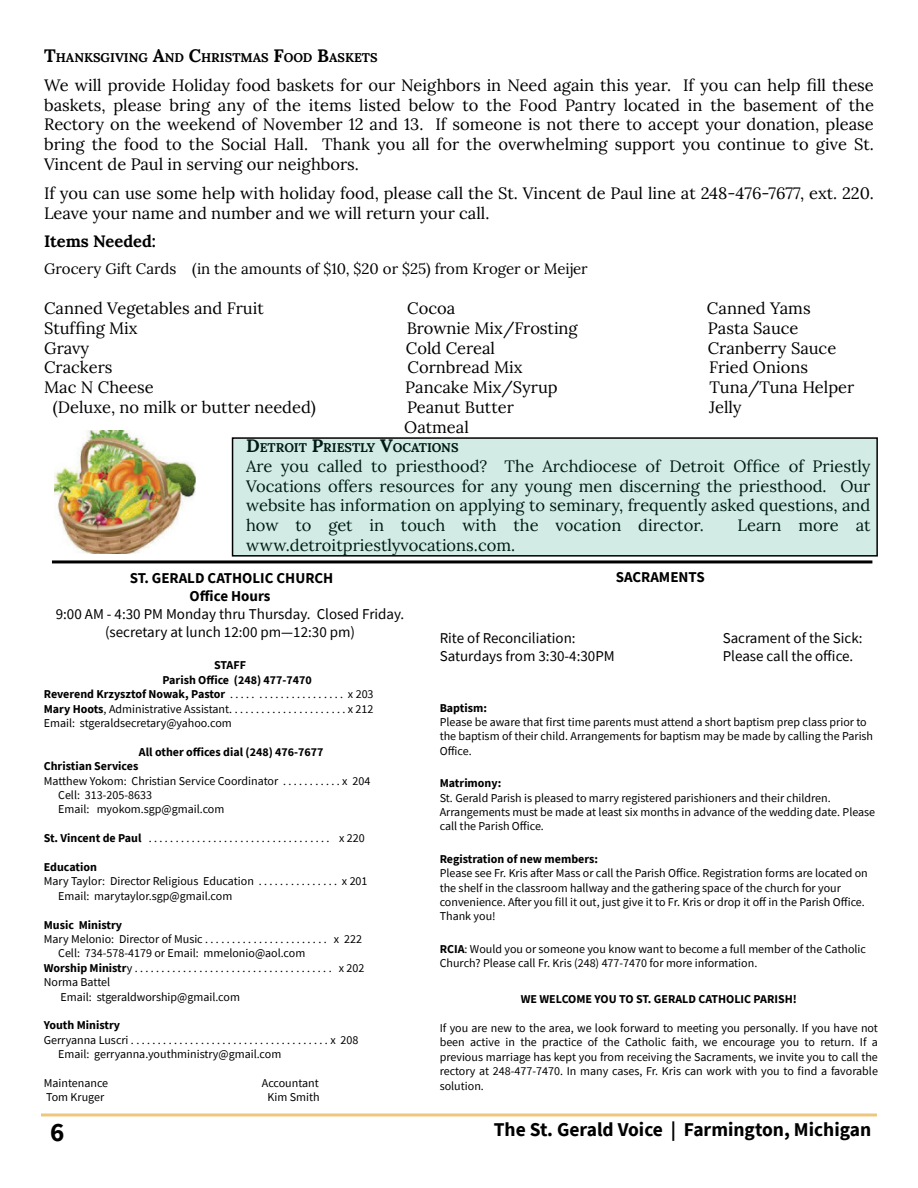
<style>
.page{position:relative;width:918px;height:1188px;background:#fff}
.page>*{position:absolute;margin:0;border:0;box-sizing:border-box;transform-origin:0 0}
.Page_Numbers{font:700 27px "Brcmxr Source Sans Pro";color:#000}
.Page_Footer_-_Evens{font:700 19.5px "Brcmxr Source Sans Pro";color:#000}
.Body_Copy{font:16.5px/19.8px "Snddmf Lora";color:#000;text-align:justify}
.Body_Copy-2{font:16.5px/19.8px "Whgnrk Lora";color:#000}
.Body_Copy-3{font:700 16.5px "Lora";color:#000}
.Body_Copy-4{font:15px "Synflf Source Sans Pro";color:#000}
.Body_Copy-5{font:15px "Snddmf Lora";color:#000}
.Body_Copy-6{font:15px "Ybpwfm Source Sans Pro";color:#000}
.Body_Copy-7{font:700 15px "Brcmxr Source Sans Pro";color:#000}
.Body_Copy-8{font:700 15px "Pybyqn Source Sans Pro";color:#000}
.Body_Copy-9{font:700 12.6px "Nfrpln Lora";color:#000}
.Body_Copy-10{font:12px/14.4px "Synflf Source Sans Pro";color:#000}
.Body_Copy-11{font:12px/14.4px "Ybpwfm Source Sans Pro";color:#000}
.Body_Copy-12{font:700 12px "Pybyqn Source Sans Pro";color:#000}
.Body_Copy-13{font:700 12px "Brcmxr Source Sans Pro";color:#000}
.s1{font-size:18px}
.s2{font-family:"Whgnrk Lora"}
.s3{font-family:"Snddmf Lora"}
.s4{font-family:"Synflf Source Sans Pro";font-weight:400}
.s5{font-family:"Pybyqn Source Sans Pro";font-weight:700}
.s6{font-family:"Brcmxr Source Sans Pro";font-weight:700}
.s7{font-family:"Synflf Source Sans Pro"}
.s8{font-family:"Ybpwfm Source Sans Pro"}
</style>
<div class="page">
<hr style="left:41px;top:1113px;width:836px;height:3px;background:#eec67d">
<hr style="left:52px;top:560px;width:820px;height:3px;background:#000">
<img style="left:54px;top:430px;width:141px;height:124px">
<div style="left:233px;top:438px;width:644px;height:118px;background:#d2ece5"></div>
<div style="left:232px;top:437px;width:646px;height:120px;border:2px solid #000"></div>
<p class="Body_Copy-9" style="left:44px;top:48px;width:22px"><span class="s1">T</span>HAN</p>
<p class="Body_Copy-9" style="left:84px;top:48px;width:127px">KSGIVING <span class="s1">A</span>ND <span class="s1">C</span>HRISTMAS</p>
<p class="Body_Copy-9" style="left:273px;top:48px;width:21px"><span class="s1">F</span>OOD</p>
<p class="Body_Copy-9" style="left:317px;top:48px;width:46px"><span class="s1">B</span>AS KETS</p>
<p class="Body_Copy" style="left:44px;top:74px;width:831px"><span class="s2">We will provide Holiday food baskets for our Neighbors in Need again this year. If you can help fill these </span>baskets, please bring any of the items listed below to the Food Pantry located in the basement of the <span class="s2">Rectory on the weekend of November 12 and 13. If someone is not there to accept your donation, please </span>bring the food to the Social Hall. Thank you all for the overwhelming support you continue to give St.<br>Vincent de Paul in serving our neighbors.</p>
<p class="Body_Copy-2" style="left:44px;top:182px;width:831px">If you can use some help with holiday food, please call the St. Vincent de Paul line at 248-476-7677, ext. 220.<br><span class="s3">Leave your name and number and we will return your call.</span></p>
<p class="Body_Copy-3" style="left:44px;top:229px;width:113px">Items Needed:</p>
<p class="Body_Copy-5" style="left:44px;top:258px;width:545px">Grocery Gift Cards (in the amounts of $10, $20 or $25) from Kroger or Meijer</p>
<p class="Body_Copy" style="left:44px;top:297px;width:221px">Canned Vegetables and Fruit</p>
<p class="Body_Copy" style="left:407px;top:297px;width:50px">Cocoa</p>
<p class="Body_Copy" style="left:707px;top:297px;width:105px">Canned Yams</p>
<p class="Body_Copy-2" style="left:44px;top:317px;width:95px">Stuffing Mix</p>
<p class="Body_Copy-2" style="left:407px;top:317px;width:173px">Brownie Mix/Frosting</p>
<p class="Body_Copy-2" style="left:708px;top:317px;width:92px">Pasta Sauce</p>
<p class="Body_Copy" style="left:44px;top:337px;width:46px">Gravy</p>
<p class="Body_Copy" style="left:406px;top:337px;width:91px">Cold Cereal</p>
<p class="Body_Copy" style="left:708px;top:337px;width:130px">Cranberry Sauce</p>
<p class="Body_Copy-2" style="left:44px;top:357px;width:70px">Crackers</p>
<p class="Body_Copy-2" style="left:408px;top:357px;width:117px">Cornbread Mix</p>
<p class="Body_Copy-2" style="left:709px;top:357px;width:100px">Fried Onions</p>
<p class="Body_Copy-2" style="left:44px;top:376px;width:111px">Mac N Cheese</p>
<p class="Body_Copy-2" style="left:405px;top:376px;width:154px">Pancake Mix/Syrup</p>
<p class="Body_Copy-2" style="left:710px;top:376px;width:146px">Tuna/Tuna Helper</p>
<p class="Body_Copy-2" style="left:53px;top:396px;width:265px">(Deluxe, no milk or butter needed)</p>
<p class="Body_Copy-2" style="left:407px;top:396px;width:108px">Peanut Butter</p>
<p class="Body_Copy-2" style="left:709px;top:396px;width:34px">Jelly</p>
<p class="Body_Copy" style="left:404px;top:416px;width:66px">Oatmeal</p>
<p class="Body_Copy-9" style="left:246px;top:438px;width:23px"><span class="s1">D</span>ETROIT</p>
<p class="Body_Copy-9" style="left:312px;top:438px;width:20px"><span class="s1">P</span>RIEST</p>
<p class="Body_Copy-9" style="left:360px;top:438px;width:42px">LY <span class="s1">V</span>OCATIONS</p>
<p class="Body_Copy" style="left:246px;top:455px;width:626px"><span class="s2">Are you called to priesthood? The Archdiocese of Detroit Office of Priestly </span>Vocations offers resources for any young men discerning the priesthood. Our website has information on applying to seminary, frequently asked questions, and how to get in touch with the vocation director.</p>
<p class="Body_Copy" style="left:738px;top:514px;width:134px">Learn more at</p>
<p class="Body_Copy" style="left:246px;top:534px;width:271px">www.detroitpriestlyvocations.com.</p>
<p class="Body_Copy-7" style="left:130px;top:568px;width:205px">ST. GERALD CATHOLIC CHURCH</p>
<p class="Body_Copy-8" style="left:190px;top:586px;width:83px">Office Hours</p>
<p class="Body_Copy-4" style="left:56px;top:605px;width:350px">9:00 AM - 4:30 PM Monday thru Thursday. Closed Friday.</p>
<p class="Body_Copy-4" style="left:105px;top:623px;width:252px">(secretary at lunch 12:00 pm—12:30 pm)</p>
<p class="Body_Copy-13" style="left:214px;top:657px;width:34px">STAFF</p>
<p class="Body_Copy-12" style="left:163px;top:672px;width:151px">Parish Office (248) 477-7470</p>
<p class="Body_Copy-12" style="left:44px;top:686px;width:331px">Reverend Krzysztof Nowak, Pastor <span class="s4">. . . . . . . . . . . . . . . . . . . . . x 203</span></p>
<p class="Body_Copy-10" style="left:44px;top:701px;width:331px"><span class="s5">Mary Hoots</span>, Administrative Assistant. . . . . . . . . . . . . . . . . . . . . . x 212</p>
<p class="Body_Copy-10" style="left:44px;top:716px;width:190px">Email: stgeraldsecretary@yahoo.com</p>
<p class="Body_Copy-12" style="left:139px;top:744px;width:186px">All other offices dial (248) 476-7677</p>
<p class="Body_Copy-12" style="left:44px;top:758px;width:96px">Christian Services</p>
<p class="Body_Copy-10" style="left:44px;top:773px;width:328px">Matthew Yokom: Christian Service Coordinator . . . . . . . . . . . x 204</p>
<p class="Body_Copy-10" style="left:58px;top:788px;width:95px">Cell: 313-205-8633</p>
<p class="Body_Copy-10" style="left:58px;top:802px;width:168px">Email: myokom.sgp@gmail.com</p>
<p class="Body_Copy-10" style="left:44px;top:831px;width:323px"><span class="s6">St. Vincent de Paul</span> . . . . . . . . . . . . . . . . . . . . . . . . . . . . . . . . . . x 220</p>
<p class="Body_Copy-13" style="left:44px;top:859px;width:55px">Education</p>
<p class="Body_Copy-10" style="left:44px;top:874px;width:325px">Mary Taylor: Director Religious Education . . . . . . . . . . . . . . . x 201</p>
<p class="Body_Copy-10" style="left:58px;top:889px;width:176px">Email: marytaylor.sgp@gmail.com</p>
<p class="Body_Copy-12" style="left:44px;top:917px;width:80px">Music Ministry</p>
<p class="Body_Copy-10" style="left:44px;top:932px;width:320px">Mary Melonio: Director of Music . . . . . . . . . . . . . . . . . . . . . . . x 222</p>
<p class="Body_Copy-10" style="left:58px;top:946px;width:249px">Cell: 734-578-4179 or Email: mmelonio@aol.com</p>
<p class="Body_Copy-10" style="left:44px;top:961px;width:322px"><span class="s6">Worship Ministr</span>y . . . . . . . . . . . . . . . . . . . . . . . . . . . . . . . . . . . . . x 202</p>
<p class="Body_Copy-10" style="left:44px;top:975px;width:68px">Norma Battel</p>
<p class="Body_Copy-10" style="left:61px;top:989px;width:181px">Email: stgeraldworship@gmail.com</p>
<p class="Body_Copy-12" style="left:44px;top:1017px;width:78px">Youth Ministry</p>
<p class="Body_Copy-10" style="left:44px;top:1033px;width:316px">Gerryanna Luscri . . . . . . . . . . . . . . . . . . . . . . . . . . . . . . . . . . . . . x 208</p>
<p class="Body_Copy-10" style="left:58px;top:1047px;width:225px">Email: gerryanna.youthministry@gmail.com</p>
<p class="Body_Copy-10" style="left:44px;top:1076px;width:66px">Maintenance</p>
<p class="Body_Copy-10" style="left:262px;top:1076px;width:59px">Accountant</p>
<p class="Body_Copy-10" style="left:46px;top:1090px;width:60px">Tom Kruger</p>
<p class="Body_Copy-10" style="left:267px;top:1090px;width:54px">Kim Smith</p>
<p class="Page_Numbers" style="left:50px;top:1114px;width:16px">6</p>
<p class="Body_Copy-7" style="left:616px;top:567px;width:91px">SACRAMENTS</p>
<p class="Body_Copy-4" style="left:440px;top:629px;width:137px">Rite of Reconciliation:</p>
<p class="Body_Copy-4" style="left:723px;top:629px;width:142px">Sacrament of the Sick:</p>
<p class="Body_Copy-6" style="left:440px;top:647px;width:177px">Saturdays from 3:30-4:30PM</p>
<p class="Body_Copy-6" style="left:723px;top:647px;width:132px">Please call the office.</p>
<p class="Body_Copy-13" style="left:440px;top:699px;width:49px">Baptism:</p>
<p class="Body_Copy-11" style="left:440px;top:715px;width:435px">Please be aware that first time parents must attend a short baptism prep class prior to <span class="s7">the baptism of their child. Arrangements for baptism may be made by calling the Parish<br></span>Office.</p>
<p class="Body_Copy-12" style="left:440px;top:775px;width:63px">Matrimony:</p>
<p class="Body_Copy-10" style="left:440px;top:790px;width:437px">St. Gerald Parish is pleased to marry registered parishioners and their children.<br>Arrangements must be made at least six months in advance of the wedding date. Please <span class="s8">call the Parish Office.</span></p>
<p class="Body_Copy-12" style="left:440px;top:851px;width:160px">Registration of new members:</p>
<p class="Body_Copy-11" style="left:440px;top:866px;width:430px">Please see Fr. Kris after Mass or call the Parish Office. Registration forms are located on <span class="s7">the shelf in the classroom hallway and the gathering space of the church for your </span>convenience. After you fill it out, just give it to Fr. Kris or drop it off in the Parish Office.<br><span class="s7">Thank you!</span></p>
<p class="Body_Copy-10" style="left:440px;top:942px;width:428px"><span class="s6">RCIA</span>: Would you or someone you know want to become a full member of the Catholic<br>Church? Please call Fr. Kris (248) 477-7470 for more information.</p>
<p class="Body_Copy-13" style="left:521px;top:991px;width:278px">WE WELCOME YOU TO ST. GERALD CATHOLIC PARISH!</p>
<p class="Body_Copy-10" style="left:440px;top:1021px;width:440px;text-align:justify">If you are new to the area, we look forward to meeting you personally. If you have not been active in the practice of the Catholic faith, we encourage you to return. If a previous marriage has kept you from receiving the Sacraments, we invite you to call the <span class="s8">rectory at 248-477-7470. In many cases, Fr. Kris can work with you to find a favorable </span>solution.</p>
<p class="Page_Footer_-_Evens" style="left:494px;top:1116px;width:379px">The St. Gerald Voice | Farmington, Michigan</p>
</div>
